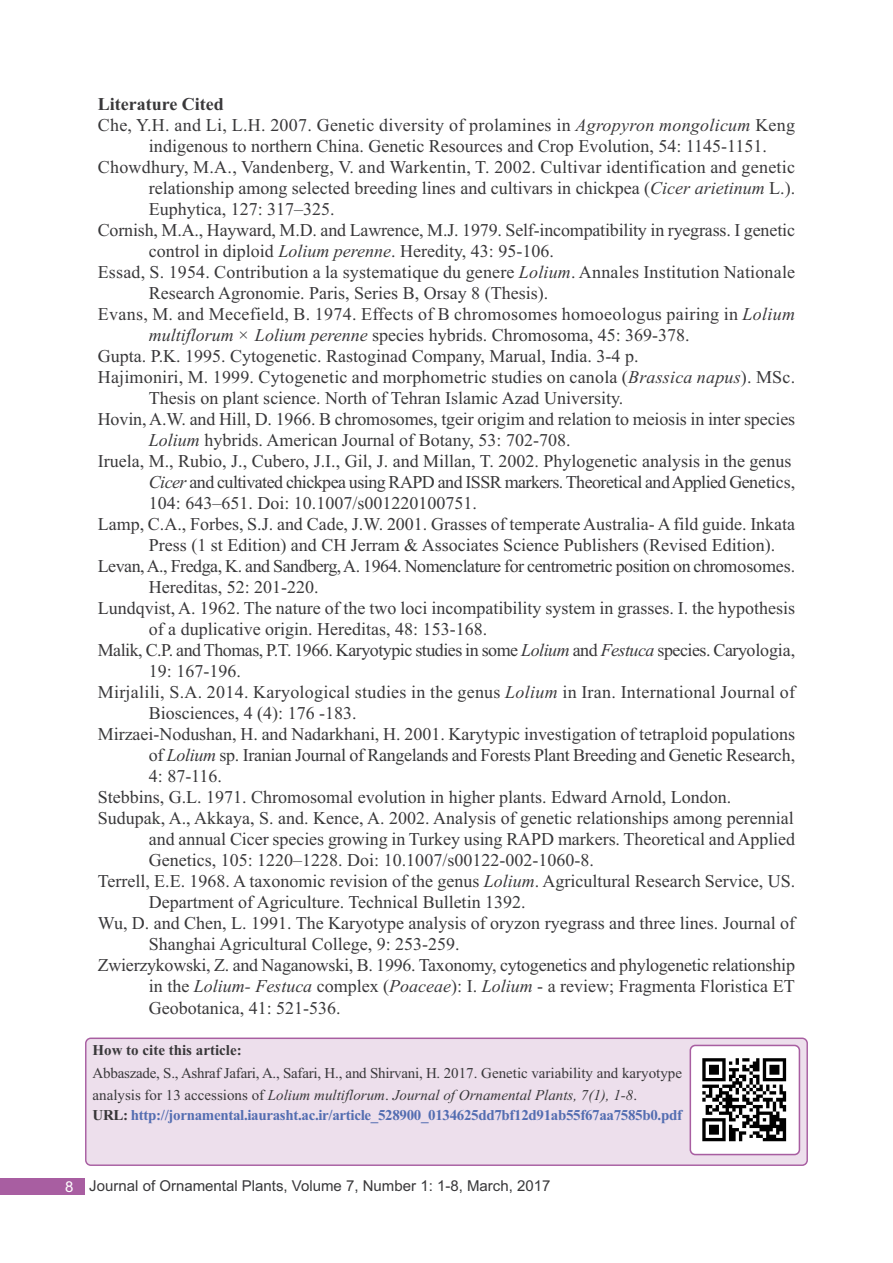
<style>
.page{position:relative;width:893px;height:1263px;background:#fff}
.page>*{position:absolute;margin:0;border:0;box-sizing:border-box;transform-origin:0 0}
.t1{font:18px "Times New Roman";color:#39383a}
.t2{font:18px "Times New Roman";letter-spacing:-.03em;color:#39383a}
.t3{font:18px "Times New Roman";letter-spacing:-.02em;color:#39383a}
.t4{font:700 18px "Times New Roman";color:#39383a}
.t5{font:15px/22.5px "Times New Roman";letter-spacing:-.015em;color:#39383a}
.t6{font:700 15px "Times New Roman";letter-spacing:-.02em;color:#536db1}
.t7{font:15px "Arial";color:#39383a}
.t8{font:700 15px "Times New Roman";color:#39383a}
.s1{font-style:italic}
.s2{color:#39383a}
.s3{color:#fff}
</style>
<div class="page">
<div style="left:1px;top:1178px;width:84px;height:16px;background:#a85ea1"></div>
<div style="left:85px;top:1037px;width:723px;height:129px;background:#eddfec"></div>
<svg style="left:690px;top:1045px;width:110px;height:110px"></svg>
<p class="t4" style="left:98px;top:93px;width:128px">Literature Cited</p>
<p class="t1" style="left:98px;top:114px;width:699px">Che, Y.H. and Li, L.H. 2007. Genetic diversity of prolamines in <span class="s1">Agropyron mongolicum</span> Keng</p>
<p class="t1" style="left:149px;top:135px;width:620px">indigenous to northern China. Genetic Resources and Crop Evolution, 54: 1145-1151.</p>
<p class="t1" style="left:98px;top:156px;width:699px">Chowdhury, M.A., Vandenberg, V. and Warkentin, T. 2002. Cultivar identification and genetic</p>
<p class="t1" style="left:149px;top:177px;width:648px">relationship among selected breeding lines and cultivars in chickpea (<span class="s1">Cicer arietinum</span> L.).</p>
<p class="t1" style="left:149px;top:198px;width:187px">Euphytica, 127: 317–325.</p>
<p class="t1" style="left:98px;top:219px;width:699px">Cornish, M.A., Hayward, M.D. and Lawrence, M.J. 1979. Self-incompatibility in ryegrass. I genetic</p>
<p class="t1" style="left:149px;top:240px;width:407px">control in diploid <span class="s1">Lolium perenne</span>. Heredity, 43: 95-106.</p>
<p class="t1" style="left:98px;top:261px;width:699px">Essad, S. 1954. Contribution a la systematique du genere <span class="s1">Lolium</span>. Annales Institution Nationale</p>
<p class="t1" style="left:149px;top:282px;width:401px">Research Agronomie. Paris, Series B, Orsay 8 (Thesis).</p>
<p class="t1" style="left:98px;top:303px;width:699px">Evans, M. and Mecefield, B. 1974. Effects of B chromosomes homoeologus pairing in <span class="s1">Lolium</span></p>
<p class="t1" style="left:149px;top:324px;width:542px"><span class="s1">multiflorum × Lolium perenne</span> species hybrids. Chromosoma, 45: 369-378.</p>
<p class="t1" style="left:98px;top:345px;width:542px">Gupta. P.K. 1995. Cytogenetic. Rastoginad Company, Marual, India. 3-4 p.</p>
<p class="t1" style="left:98px;top:366px;width:699px">Hajimoniri, M. 1999. Cytogenetic and morphometric studies on canola (<span class="s1">Brassica napus</span>). MSc.</p>
<p class="t1" style="left:149px;top:387px;width:476px">Thesis on plant science. North of Tehran Islamic Azad University.</p>
<p class="t1" style="left:98px;top:408px;width:699px">Hovin, A.W. and Hill, D. 1966. B chromosomes, tgeir origim and relation to meiosis in inter species</p>
<p class="t1" style="left:149px;top:429px;width:423px"><span class="s1">Lolium</span> hybrids. American Journal of Botany, 53: 702-708.</p>
<p class="t1" style="left:98px;top:450px;width:695px">Iruela, M., Rubio, J., Cubero, J.I., Gil, J. and Millan, T. 2002. Phylogenetic analysis in the genus</p>
<p class="t2" style="left:149px;top:471px;width:648px"><span class="s1">Cicer</span> and cultivated chickpea using RAPD and ISSR markers. Theoretical andApplied Genetics,</p>
<p class="t1" style="left:149px;top:492px;width:330px">104: 643–651. Doi: 10.1007/s001220100751.</p>
<p class="t1" style="left:98px;top:513px;width:699px">Lamp, C.A., Forbes, S.J. and Cade, J.W. 2001. Grasses of temperate Australia- A fild guide. Inkata</p>
<p class="t1" style="left:149px;top:534px;width:628px">Press (1 st Edition) and CH Jerram &amp; Associates Science Publishers (Revised Edition).</p>
<p class="t2" style="left:98px;top:555px;width:699px">Levan,A., Fredga, K. and Sandberg,A. 1964. Nomenclature for centrometric position on chromosomes.</p>
<p class="t1" style="left:149px;top:576px;width:171px">Hereditas, 52: 201-220.</p>
<p class="t1" style="left:98px;top:597px;width:699px">Lundqvist, A. 1962. The nature of the two loci incompatibility system in grasses. I. the hypothesis</p>
<p class="t1" style="left:149px;top:618px;width:340px">of a duplicative origin. Hereditas, 48: 153-168.</p>
<p class="t2" style="left:98px;top:639px;width:699px">Malik, C.P. and Thomas, P.T. 1966. Karyotypic studies in some <span class="s1">Lolium</span> and <span class="s1">Festuca</span> species. Caryologia,</p>
<p class="t1" style="left:149px;top:660px;width:93px">19: 167-196.</p>
<p class="t1" style="left:98px;top:681px;width:699px">Mirjalili, S.A. 2014. Karyological studies in the genus <span class="s1">Lolium</span> in Iran. International Journal of</p>
<p class="t1" style="left:149px;top:702px;width:209px">Biosciences, 4 (4): 176 -183.</p>
<p class="t1" style="left:98px;top:723px;width:699px">Mirzaei-Nodushan, H. and Nadarkhani, H. 2001. Karytypic investigation of tetraploid populations</p>
<p class="t3" style="left:149px;top:744px;width:648px">of <span class="s1">Lolium</span> sp. Iranian Journal of Rangelands and Forests Plant Breeding and Genetic Research,</p>
<p class="t1" style="left:149px;top:765px;width:75px">4: 87-116.</p>
<p class="t1" style="left:98px;top:786px;width:635px">Stebbins, G.L. 1971. Chromosomal evolution in higher plants. Edward Arnold, London.</p>
<p class="t1" style="left:98px;top:807px;width:697px">Sudupak, A., Akkaya, S. and. Kence, A. 2002. Analysis of genetic relationships among perennial</p>
<p class="t1" style="left:149px;top:828px;width:648px">and annual Cicer species growing in Turkey using RAPD markers. Theoretical and Applied</p>
<p class="t1" style="left:149px;top:849px;width:446px">Genetics, 105: 1220–1228. Doi: 10.1007/s00122-002-1060-8.</p>
<p class="t1" style="left:98px;top:870px;width:699px">Terrell, E.E. 1968. A taxonomic revision of the genus <span class="s1">Lolium</span>. Agricultural Research Service, US.</p>
<p class="t1" style="left:149px;top:891px;width:378px">Department of Agriculture. Technical Bulletin 1392.</p>
<p class="t1" style="left:98px;top:912px;width:699px">Wu, D. and Chen, L. 1991. The Karyotype analysis of oryzon ryegrass and three lines. Journal of</p>
<p class="t1" style="left:149px;top:933px;width:312px">Shanghai Agricultural College, 9: 253-259.</p>
<p class="t1" style="left:98px;top:954px;width:699px">Zwierzykowski, Z. and Naganowski, B. 1996. Taxonomy, cytogenetics and phylogenetic relationship</p>
<p class="t1" style="left:149px;top:975px;width:647px">in the <span class="s1">Lolium- Festuca</span> complex (<span class="s1">Poaceae</span>): I. <span class="s1">Lolium</span> - a review; Fragmenta Floristica ET</p>
<p class="t1" style="left:149px;top:997px;width:193px">Geobotanica, 41: 521-536.</p>
<p class="t8" style="left:93px;top:1041px;width:151px">How to cite this article:</p>
<p class="t5" style="left:93px;top:1061px;width:591px">Abbaszade, S., Ashraf Jafari, A., Safari, H., and Shirvani, H. 2017. Genetic variability and karyotype analysis for 13 accessions of <span class="s1">Lolium multiflorum</span>. <span class="s1">Journal of Ornamental Plants, 7(1), 1-8</span>.</p>
<p class="t6" style="left:93px;top:1106px;width:591px"><span class="s2">URL:</span> http://jornamental.iaurasht.ac.ir/article_528900_0134625dd7bf12d91ab55f67aa7585b0.pdf</p>
<p class="t7" style="left:65px;top:1177px;width:487px"><span class="s3">8</span> Journal of Ornamental Plants, Volume 7, Number 1: 1-8, March, 2017</p>
</div>
